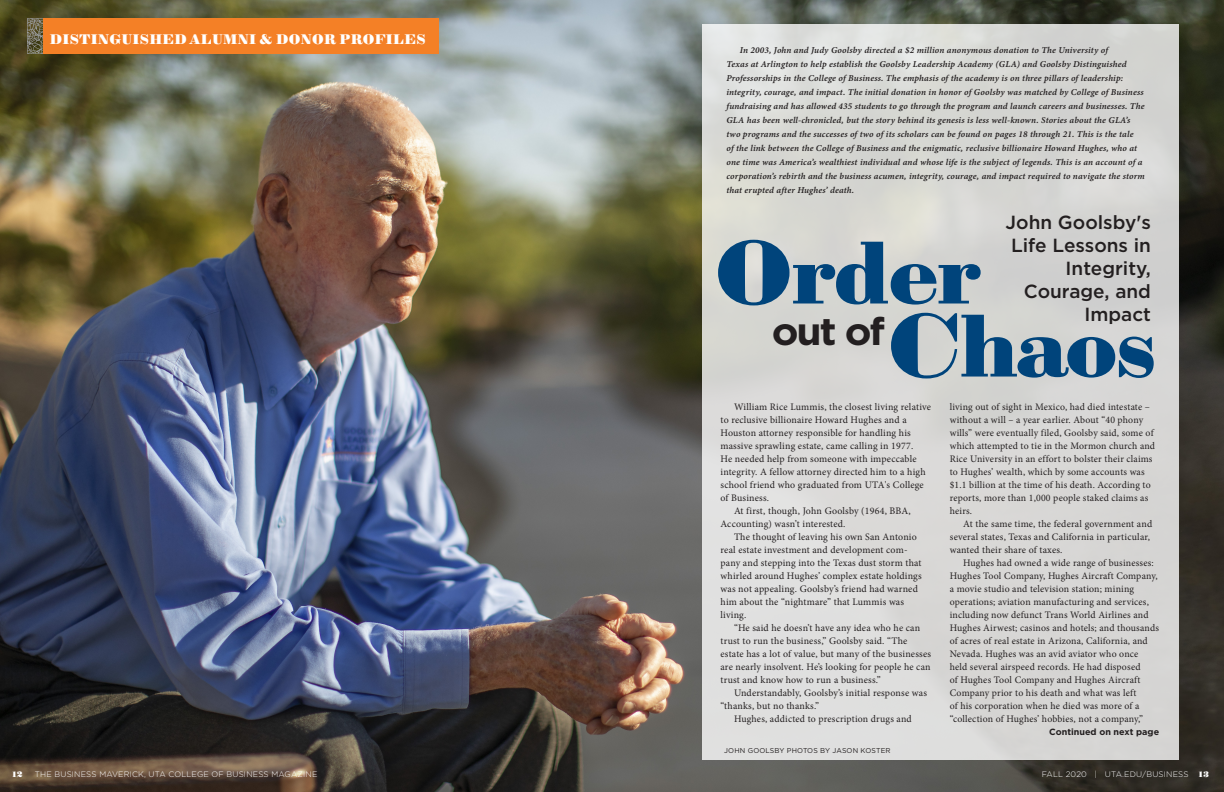
<style>
.page{position:relative;width:1224px;height:792px;background:#fff}
.page>*{position:absolute;margin:0;border:0;box-sizing:border-box;transform-origin:0 0}
.t1{font:89.6px "Sybarite Small";letter-spacing:-.02em;color:#00447b;scale:1.05 1}
.t2{font:89.6px "Sybarite Small";letter-spacing:-.02em;color:#00447b;scale:1.04 1}
.t3{font:700 38.5px "Gotham";color:#231f20;scale:1.05 1}
.t4{font:500 19px/22.8px "Gotham";color:#231f20;text-align:right}
.t5{font:14px "Sybarite Small";letter-spacing:.02em;color:#fff}
.t6{font:10px/13px "Minion Pro";letter-spacing:.015em;color:#231f20}
.t7{font:9px/14px "Minion Pro Semibold It Capt";letter-spacing:.015em;color:#231f20}
.t8{font:700 9px "Gotham";color:#231f20}
.t9{font:300 8px "Gotham";letter-spacing:.02em;color:#fff}
.t10{font:8px "Sybarite Small";color:#fff}
.Body{font:7px "Gotham";letter-spacing:.02em;color:#231f20}
</style>
<div class="page">
<img style="left:0;top:0;width:1224px;height:792px">
<div style="left:703px;top:24px;width:476px;height:736px;background:#d7d7d4"></div>
<svg style="left:27px;top:18px;width:17px;height:36px"></svg>
<div style="left:44px;top:18px;width:395px;height:36px;background:#f48026"></div>
<p class="t5" style="left:50px;top:30px;width:378px">DISTINGUISHED ALUMNI &amp; DONOR PROFILES</p>
<p class="t7" style="left:726px;top:43px;width:420px;text-indent:14px">In 2003, John and Judy Goolsby directed a $2 million anonymous donation to The University of<br>Texas at Arlington to help establish the Goolsby Leadership Academy (GLA) and Goolsby Distinguished Professorships in the College of Business. The emphasis of the academy is on three pillars of leadership: integrity, courage, and impact. The initial donation in honor of Goolsby was matched by College of Business fundraising and has allowed 435 students to go through the program and launch careers and businesses. The GLA has been well-chronicled, but the story behind its genesis is less well-known. Stories about the GLA’s two programs and the successes of two of its scholars can be found on pages 18 through 21. This is the tale<br>of the link between the College of Business and the enigmatic, reclusive billionaire Howard Hughes, who at one time was America’s wealthiest individual and whose life is the subject of legends. This is an account of a corporation’s rebirth and the business acumen, integrity, courage, and impact required to navigate the storm that erupted after Hughes’ death.</p>
<p class="t4" style="left:1006px;top:211px;width:147px">John Goolsby's<br>Life Lessons in<br>Integrity,<br>Courage, and<br>Impact</p>
<p class="t1" style="left:714px;top:216px;width:255px">Order</p>
<p class="t2" style="left:887px;top:289px;width:261px">Chaos</p>
<p class="t3" style="left:772px;top:306px;width:109px">out of</p>
<p class="t6" style="left:721px;top:401px;width:212px;text-indent:14px">William Rice Lummis, the closest living relative to reclusive billionaire Howard Hughes and a Houston attorney responsible for handling his massive sprawling estate, came calling in 1977.<br>He needed help from someone with impeccable integrity. A fellow attorney directed him to a high school friend who graduated from UTA's College of Business.</p>
<p class="t6" style="left:721px;top:505px;width:192px;text-indent:14px">At first, though, John Goolsby (1964, BBA,<br>Accounting) wasn’t interested.</p>
<p class="t6" style="left:721px;top:531px;width:203px;text-indent:14px">The thought of leaving his own San Antonio real estate investment and development com&shy;pany and stepping into the Texas dust storm that whirled around Hughes’ complex estate holdings was not appealing. Goolsby’s friend had warned him about the “nightmare” that Lummis was living.</p>
<p class="t6" style="left:721px;top:622px;width:212px;text-indent:14px">“He said he doesn’t have any idea who he can trust to run the business,” Goolsby said. “The estate has a lot of value, but many of the businesses are nearly insolvent. He’s looking for people he can trust and know how to run a business.”</p>
<p class="t6" style="left:721px;top:687px;width:208px;text-indent:14px">Understandably, Goolsby’s initial response was “thanks, but no thanks.”</p>
<p class="t6" style="left:734px;top:713px;width:179px">Hughes, addicted to prescription drugs and</p>
<p class="Body" style="left:724px;top:746px;width:168px">JOHN GOOLSBY PHOTOS BY JASON KOSTER</p>
<p class="t6" style="left:950px;top:401px;width:207px">living out of sight in Mexico, had died intestate – without a will – a year earlier. About “40 phony wills” were eventually filed, Goolsby said, some of which attempted to tie in the Mormon church and Rice University in an effort to bolster their claims to Hughes’ wealth, which by some accounts was $1.1 billion at the time of his death. According to reports, more than 1,000 people staked claims as heirs.</p>
<p class="t6" style="left:950px;top:518px;width:204px;text-indent:14px">At the same time, the federal government and several states, Texas and California in particular, wanted their share of taxes.</p>
<p class="t6" style="left:950px;top:557px;width:211px;text-indent:14px">Hughes had owned a wide range of businesses:<br>Hughes Tool Company, Hughes Aircraft Company, a movie studio and television station; mining operations; aviation manufacturing and services, including now defunct Trans World Airlines and Hughes Airwest; casinos and hotels; and thousands of acres of real estate in Arizona, California, and Nevada. Hughes was an avid aviator who once<br>held several airspeed records. He had disposed<br>of Hughes Tool Company and Hughes Aircraft Company prior to his death and what was left<br>of his corporation when he died was more of a “collection of Hughes’ hobbies, not a company,”</p>
<p class="t8" style="left:1049px;top:726px;width:111px">Continued on next page</p>
<p class="t10" style="left:13px;top:770px;width:11px">12</p>
<p class="t9" style="left:35px;top:770px;width:284px">THE BUSINESS MAVERICK, UTA COLLEGE OF BUSINESS MAGAZINE</p>
<p class="t9" style="left:1042px;top:770px;width:148px">FALL 2020 | UTA.EDU/BUSINESS</p>
<p class="t10" style="left:1199px;top:770px;width:12px">13</p>
</div>
